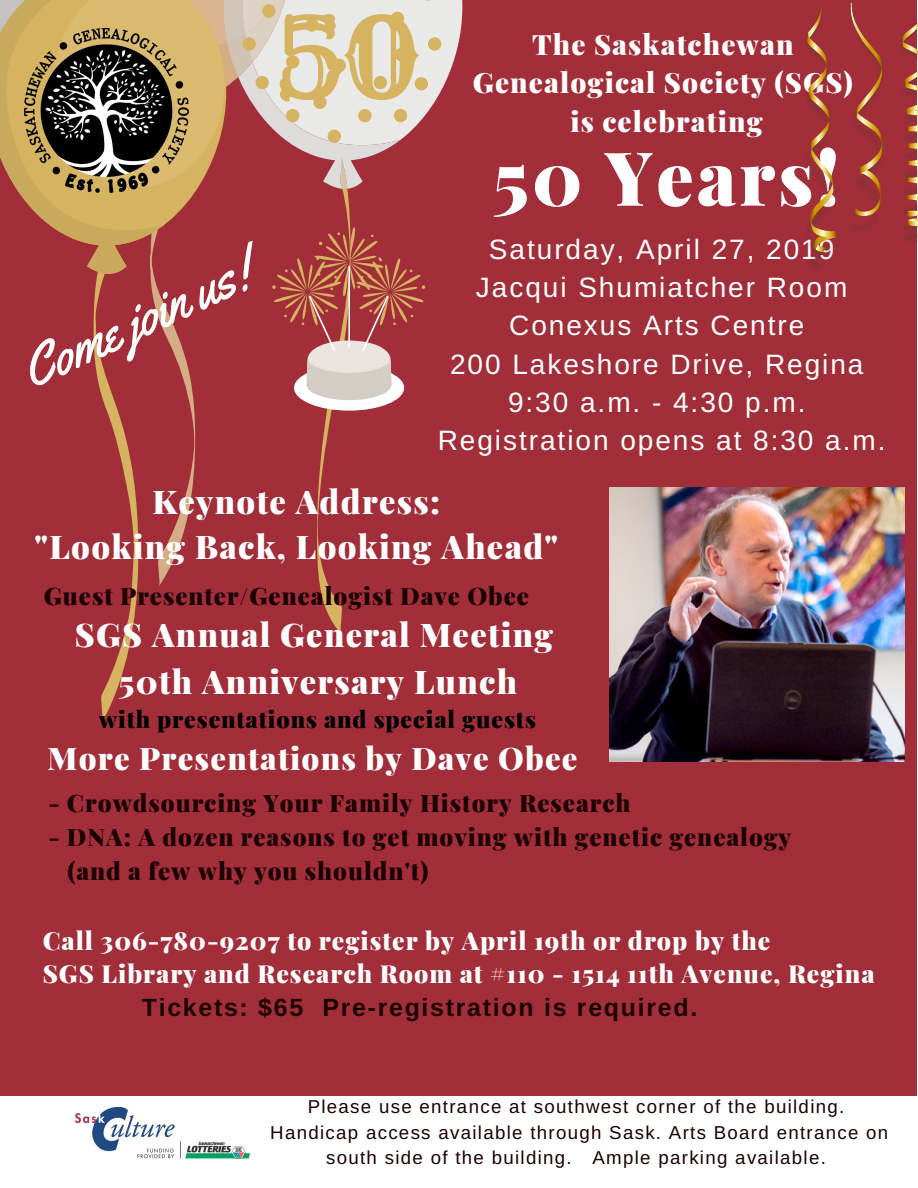
<style>
.page{position:relative;width:918px;height:1188px;background:#fff}
.page>*{position:absolute;margin:0;border:0;box-sizing:border-box;transform-origin:0 0}
.t1{font:112.05px "Rye";color:#d5b360}
.t2{font:900 74.7px "Playfair Display";letter-spacing:.04em;color:#fff}
.t3{font:55.95px "Yellowtail";color:#fff}
.t4{font:900 32.7px/45px "Playfair Display";letter-spacing:.04em;color:#fff;text-align:center}
.t5{font:900 31.2px "Playfair Display";letter-spacing:.04em;color:#fff}
.t6{font:28.05px/38.2px "Arimo";letter-spacing:.07em;color:#fff;text-align:center}
.t7{font:900 28.05px/38.2px "Playfair Display";letter-spacing:.04em;color:#fff;text-align:center}
.t8{font:900 24.9px/33.8px "Playfair Display";letter-spacing:.04em;color:#fff}
.t9{font:700 24.9px "Arimo";letter-spacing:.07em;color:#1c0103}
.t10{font:900 24.15px/33.8px "Playfair Display";letter-spacing:.04em;color:#1c0103}
.t11{font:900 23.1px "Playfair Display";letter-spacing:.04em;color:#000}
.t12{font:18.75px/25.8px "Arimo";letter-spacing:.07em;color:#1c0103;text-align:center}
</style>
<div class="page">
<div style="left:0;top:0;width:917px;height:1096px;background:#a12e38"></div>
<img style="left:610px;top:487px;width:294px;height:275px">
<svg style="left:0;top:0;width:462px;height:722px;background:#ae5150"></svg>
<img style="left:25px;top:28px;width:164px;height:164px">
<img style="left:804px;top:0;width:114px;height:290px">
<img style="left:75px;top:1107px;width:175px;height:52px">
<h1 class="t1" style="left:275px;top:-12px;width:149px">50</h1>
<h3 class="t7" style="left:473px;top:24px;width:382px">The Saskatchewan<br>Genealogical Society (SGS) is celebrating</h3>
<h2 class="t2" style="left:492px;top:125px;width:348px">50 Years!</h2>
<h3 class="t3" style="left:8px;top:340px;width:249px;rotate:-25deg">Come join us!</h3>
<h3 class="t6" style="left:438px;top:230px;width:449px">Saturday, April 27, 2019<br>Jacqui Shumiatcher Room<br>Conexus Arts Centre<br>200 Lakeshore Drive, Regina<br>9:30 a.m. - 4:30 p.m.<br>Registration opens at 8:30 a.m.</h3>
<h3 class="t4" style="left:35px;top:478px;width:525px">Keynote Address:<br>"Looking Back, Looking Ahead"</h3>
<p class="t10" style="left:44px;top:578px;width:487px">Guest Presenter/Genealogist Dave Obee</p>
<h3 class="t4" style="left:75px;top:610px;width:480px;line-height:47.2px">SGS Annual General Meeting<br>50th Anniversary Lunch</h3>
<p class="t11" style="left:99px;top:703px;width:439px">with presentations and special guests</p>
<h3 class="t5" style="left:48px;top:736px;width:532px">More Presentations by Dave Obee</h3>
<p class="t10" style="left:48px;top:785px;width:584px">- Crowdsourcing Your Family History Research</p>
<p class="t10" style="left:67px;top:819px;width:726px;text-indent:-19px">- DNA: A dozen reasons to get moving with genetic genealogy (and a few why you shouldn't)</p>
<h3 class="t8" style="left:43px;top:922px;width:833px">Call 306-780-9207 to register by April 19th or drop by the<br>SGS Library and Research Room at #110 - 1514 11th Avenue, Regina</h3>
<h3 class="t9" style="left:142px;top:993px;width:557px">Tickets: $65 Pre-registration is required.</h3>
<p class="t12" style="left:270px;top:1093px;width:620px">Please use entrance at southwest corner of the building.<br>Handicap access available through Sask. Arts Board entrance on south side of the building. Ample parking available.</p>
</div>
